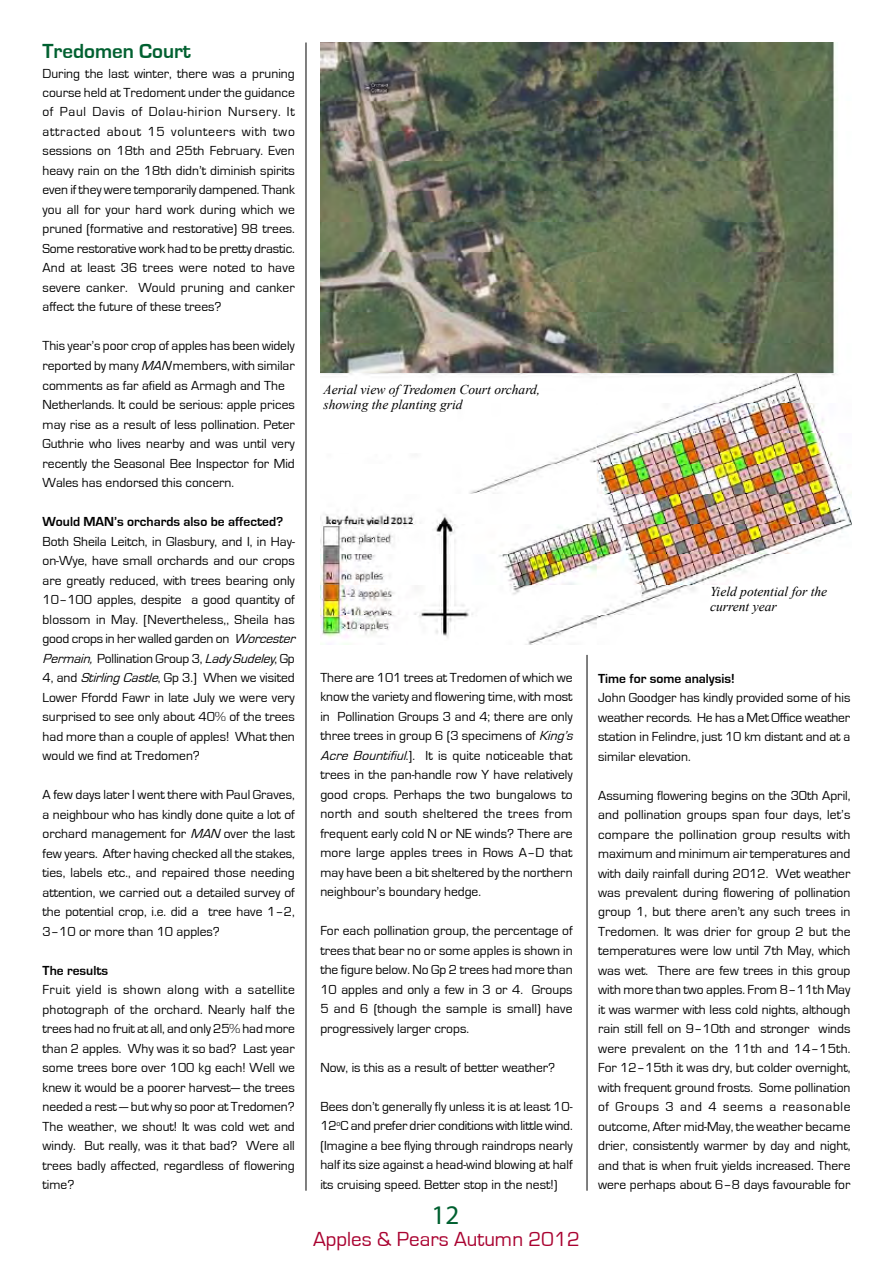
<style>
.page{position:relative;width:893px;height:1263px;background:#fff}
.page>*{position:absolute;margin:0;border:0;box-sizing:border-box;transform-origin:0 0}
.t1{font:27px "Myriad Pro";color:#006030}
.t2{font:21px "Eurostile";color:#a90230}
.t3{font:700 21px "Eurostile";color:#006030}
.t4{font:13.5px/19.5px "Eurostile";color:#000;text-align:justify}
.t5{font:italic 13.5px/15px "Times New Roman";color:#000}
.t6{font:700 13.5px "Eurostile";color:#000}
.s1{font-style:italic}
</style>
<div class="page">
<img style="left:320px;top:43px;width:532px;height:601px">
<hr style="left:306px;top:43px;width:1px;height:1148px;background:#000">
<hr style="left:587px;top:655px;width:1px;height:536px;background:#000">
<div style="left:320px;top:403px;width:137px;height:50px;background:#fff"></div>
<h2 class="t3" style="left:43px;top:40px;width:150px">Tredomen Court</h2>
<p class="t4" style="left:43px;top:64px;width:254px">During the last winter, there was a pruning course held at Tredoment under the guidance of Paul Davis of Dolau-hirion Nursery. It attracted about 15 volunteers with two sessions on 18th and 25th February. Even heavy rain on the 18th didn’t diminish spirits even if they were temporarily dampened. Thank you all for your hard work during which we pruned (formative and restorative) 98 trees.<br>Some restorative work had to be pretty drastic.<br>And at least 36 trees were noted to have severe canker. Would pruning and canker affect the future of these trees?</p>
<p class="t4" style="left:43px;top:337px;width:254px;text-align:left">This year’s poor crop of apples has been widely reported by many <span class="s1">MAN</span> members, with similar comments as far afield as Armagh and The Netherlands. It could be serious: apple prices may rise as a result of less pollination. Peter Guthrie who lives nearby and was until very recently the Seasonal Bee Inspector for Mid Wales has endorsed this concern.</p>
<p class="t6" style="left:43px;top:514px;width:242px">Would MAN’s orchards also be affected?</p>
<p class="t4" style="left:43px;top:532px;width:258px;text-align:left">Both Sheila Leitch, in Glasbury, and I, in Hay&shy;on-Wye, have small orchards and our crops are greatly reduced, with trees bearing only 10–100 apples, despite a good quantity of blossom in May. [Nevertheless,, Sheila has good crops in her walled garden on <span class="s1">Worcester Permain,</span>Pollination Group 3, <span class="s1">Lady Sudeley</span>, Gp 4, and <span class="s1">StirlingCastle</span>, Gp 3.] When we visited Lower Ffordd Fawr in late July we were very surprised to see only about 40% of the trees had more than a couple of apples! What then would we find at Tredomen?</p>
<p class="t4" style="left:43px;top:785px;width:254px">A few days later I went there with Paul Graves, a neighbour who has kindly done quite a lot of orchard management for <span class="s1">MAN</span> over the last few years. After having checked all the stakes, ties, labels etc., and repaired those needing attention, we carried out a detailed survey of the potential crop, i.e. did a tree have 1–2, 3–10 or more than 10 apples?</p>
<p class="t6" style="left:43px;top:963px;width:67px">The results</p>
<p class="t4" style="left:43px;top:980px;width:254px">Fruit yield is shown along with a satellite photograph of the orchard. Nearly half the trees had no fruit at all, and only 25% had more than 2 apples. Why was it so bad? Last year some trees bore over 100 kg each! Well we knew it would be a poorer harvest— the trees needed a rest — but why so poor at Tredomen?<br>The weather, we shout! It was cold wet and windy. But really, was it that bad? Were all trees badly affected, regardless of flowering time?</p>
<p class="t5" style="left:323px;top:382px;width:218px">Aerial view of Tredomen Court orchard, showing the planting grid</p>
<p class="t4" style="left:320px;top:668px;width:258px;text-align:left">There are 101 trees at Tredomen of which we know the variety and flowering time, with most in Pollination Groups 3 and 4; there are only three trees in group 6 (3 specimens of <span class="s1">King’s Acre Bountifiul</span>.]. It is quite noticeable that trees in the pan-handle row Y have relatively good crops. Perhaps the two bungalows to north and south sheltered the trees from frequent early cold N or NE winds? There are more large apples trees in Rows A–D that may have been a bit sheltered by the northern neighbour’s boundary hedge.</p>
<p class="t4" style="left:320px;top:921px;width:254px">For each pollination group, the percentage of trees that bear no or some apples is shown in the figure below. No Gp 2 trees had more than 10 apples and only a few in 3 or 4. Groups 5 and 6 (though the sample is small) have progressively larger crops.</p>
<p class="t4" style="left:320px;top:1058px;width:236px">Now, is this as a result of better weather?</p>
<p class="t4" style="left:320px;top:1097px;width:254px">Bees don’t generally fly unless it is at least 10- 12<sup>o</sup>C and prefer drier conditions with little wind. (Imagine a bee flying through raindrops nearly half its size against a head-wind blowing at half its cruising speed. Better stop in the nest!)</p>
<h1 class="t1" style="left:432px;top:1198px;width:29px">12</h1>
<h2 class="t2" style="left:313px;top:1228px;width:268px">Apples &amp; Pears Autumn 2012</h2>
<p class="t5" style="left:710px;top:584px;width:119px">Yield potential for the current year</p>
<p class="t6" style="left:598px;top:671px;width:138px">Time for some analysis!</p>
<p class="t4" style="left:598px;top:688px;width:254px">John Goodger has kindly provided some of his weather records. He has a Met Office weather station in Felindre, just 10 km distant and at a similar elevation.</p>
<p class="t4" style="left:598px;top:785px;width:254px">Assuming flowering begins on the 30th April, and pollination groups span four days, let’s compare the pollination group results with maximum and minimum air temperatures and with daily rainfall during 2012. Wet weather was prevalent during flowering of pollination group 1, but there aren’t any such trees in Tredomen. It was drier for group 2 but the temperatures were low until 7th May, which was wet. There are few trees in this group with more than two apples. From 8–11th May it was warmer with less cold nights, although rain still fell on 9–10th and stronger winds were prevalent on the 11th and 14–15th.<br>For 12–15th it was dry, but colder overnight, with frequent ground frosts. Some pollination of Groups 3 and 4 seems a reasonable outcome, After mid-May, the weather became drier, consistently warmer by day and night, and that is when fruit yields increased. There were perhaps about 6–8 days favourable for</p>
</div>
